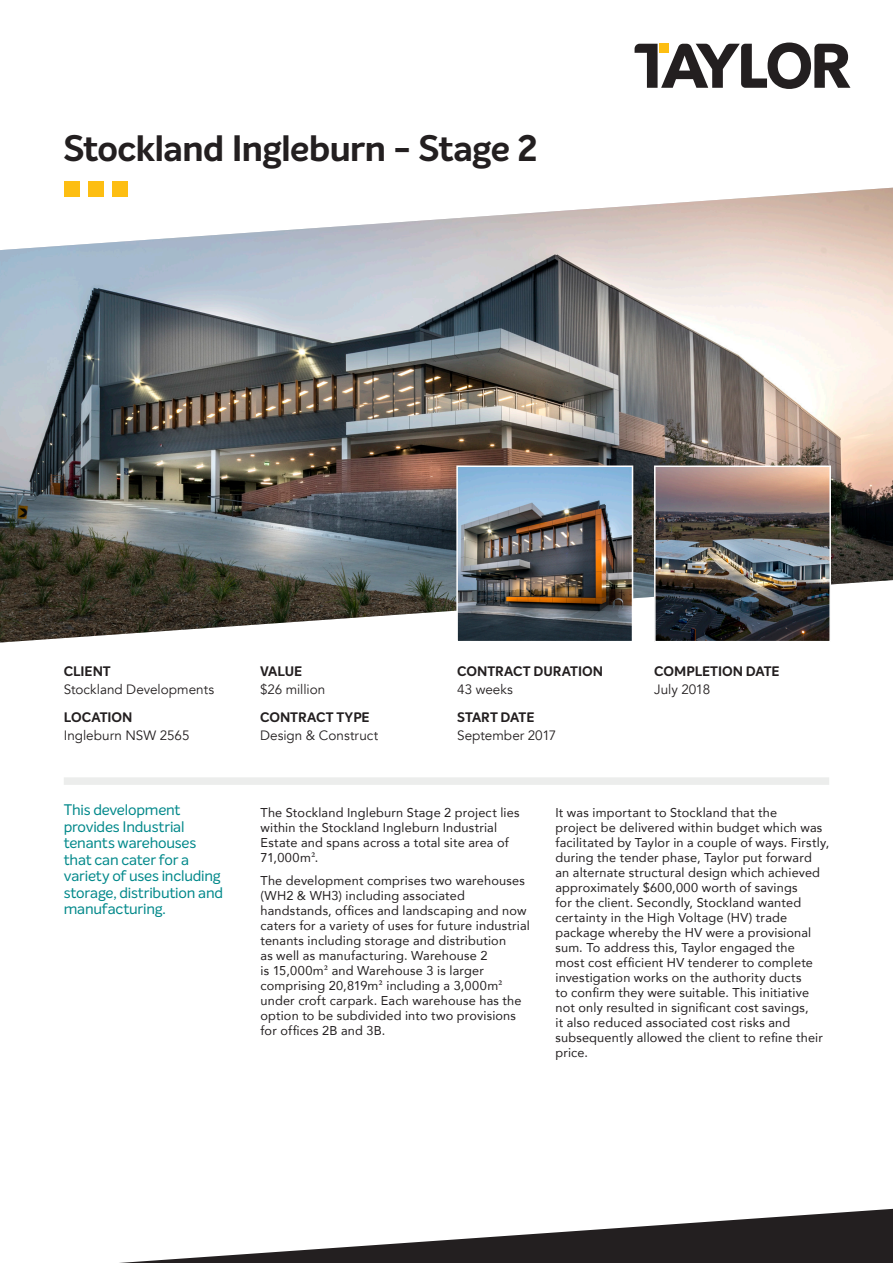
<style>
.page{position:relative;width:893px;height:1263px;background:#fff}
.page>*{position:absolute;margin:0;border:0;box-sizing:border-box;transform-origin:0 0}
.Project_name{font:700 36px "Intelo";letter-spacing:-.015em;color:#231f20}
.Pull_quote{font:15px/16.5px "Intelo";letter-spacing:-.015em;color:#00888a}
.Body{font:13.5px "Avenir";color:#231f20}
.Subhead{font:700 13.5px "Intelo";letter-spacing:-.005em;color:#231f20}
.Body-2{font:12.75px/15px "Avenir";letter-spacing:.015em;color:#231f20}
.s1{font-family:"Minion Pro"}
</style>
<div class="page">
<div style="left:64px;top:181px;width:16px;height:16px;background:#fdbe12"></div>
<div style="left:88px;top:181px;width:16px;height:16px;background:#fdbe12"></div>
<div style="left:112px;top:181px;width:16px;height:16px;background:#fdbe12"></div>
<svg style="left:635px;top:43px;width:215px;height:46px"></svg>
<div style="left:64px;top:777px;width:765px;height:8px;background:#ecedec"></div>
<svg style="left:119px;top:1209px;width:774px;height:54px"></svg>
<img style="left:0;top:188px;width:893px;height:454px">
<img style="left:459px;top:468px;width:171px;height:171px">
<div style="left:456px;top:465px;width:177px;height:177px;border:2px solid #fff"></div>
<img style="left:657px;top:468px;width:171px;height:171px">
<div style="left:654px;top:465px;width:177px;height:177px;border:2px solid #fff"></div>
<p class="Project_name" style="left:63px;top:125px;width:476px">Stockland Ingleburn - Stage 2</p>
<p class="Subhead" style="left:64px;top:662px;width:49px">CLIENT</p>
<p class="Body" style="left:64px;top:681px;width:152px">Stockland Developments</p>
<p class="Subhead" style="left:64px;top:708px;width:70px">LOCATION</p>
<p class="Body" style="left:64px;top:727px;width:127px">Ingleburn NSW 2565</p>
<p class="Subhead" style="left:260px;top:662px;width:44px">VALUE</p>
<p class="Body" style="left:260px;top:681px;width:67px">$26 million</p>
<p class="Subhead" style="left:260px;top:708px;width:111px">CONTRACT TYPE</p>
<p class="Body" style="left:260px;top:727px;width:120px">Design &amp; Construct</p>
<p class="Subhead" style="left:457px;top:662px;width:147px">CONTRACT DURATION</p>
<p class="Body" style="left:457px;top:681px;width:57px">43 weeks</p>
<p class="Subhead" style="left:457px;top:708px;width:79px">START DATE</p>
<p class="Body" style="left:457px;top:727px;width:101px">September 2017</p>
<p class="Subhead" style="left:654px;top:662px;width:127px">COMPLETION DATE</p>
<p class="Body" style="left:654px;top:681px;width:58px">July 2018</p>
<p class="Pull_quote" style="left:64px;top:802px;width:161px">This development provides Industrial tenants warehouses that can cater for a variety of uses including storage, distribution and manufacturing.</p>
<p class="Body-2" style="left:260px;top:804px;width:261px">The Stockland Ingleburn Stage 2 project lies within the Stockland Ingleburn Industrial Estate and spans across a total site area of 71,000m<span class="s1">2</span>.</p>
<p class="Body-2" style="left:260px;top:873px;width:271px">The development comprises two warehouses (WH2 &amp; WH3) including associated handstands, offices and landscaping and now caters for a variety of uses for future industrial tenants including storage and distribution<br>as well as manufacturing. Warehouse 2<br>is 15,000m<span class="s1">2</span> and Warehouse 3 is larger comprising 20,819m<span class="s1">2</span> including a 3,000m<span class="s1">2 </span>under croft carpark. Each warehouse has the option to be subdivided into two provisions for offices 2B and 3B.</p>
<p class="Body-2" style="left:555px;top:804px;width:275px">It was important to Stockland that the<br>project be delivered within budget which was facilitated by Taylor in a couple of ways. Firstly, during the tender phase, Taylor put forward<br>an alternate structural design which achieved approximately $600,000 worth of savings<br>for the client. Secondly, Stockland wanted certainty in the High Voltage (HV) trade package whereby the HV were a provisional sum. To address this, Taylor engaged the<br>most cost efficient HV tenderer to complete investigation works on the authority ducts<br>to confirm they were suitable. This initiative not only resulted in significant cost savings,<br>it also reduced associated cost risks and subsequently allowed the client to refine their price.</p>
</div>
